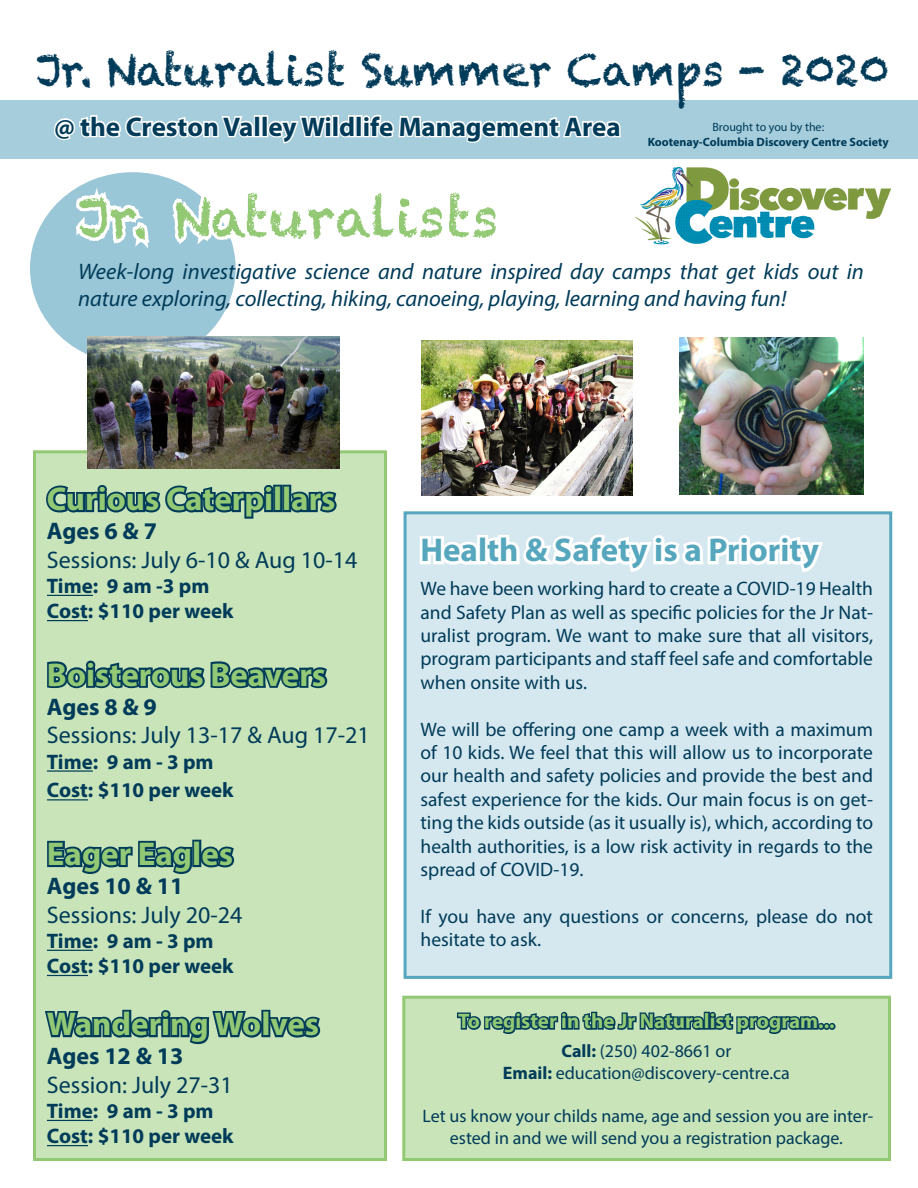
<style>
.page{position:relative;width:918px;height:1188px;background:#fff}
.page>*{position:absolute;margin:0;border:0;box-sizing:border-box;transform-origin:0 0}
.t1{font:54px "Chalkduster";color:#93c974}
.t2{font:43.5px "Chalkduster";color:#003b59}
.t3{font:700 33px "Myriad Pro";color:#93c974}
.t4{font:700 33px "Myriad Pro";color:#56a7bd}
.t5{font:700 27px "Myriad Pro";color:#003b59}
.t6{font:24px "Myriad Pro";color:#003b59}
.t7{font:700 24px "Myriad Pro";color:#003b59}
.t8{font:italic 22.5px/27px "Myriad Pro";color:#003b59}
.t9{font:700 21px "Myriad Pro";color:#003b59}
.t10{font:700 21px "Myriad Pro";color:#93c974}
.t11{font:19.5px/23.4px "Myriad Pro";color:#003b59;text-align:justify}
.t12{font:18px/21.6px "Myriad Pro";color:#003b59;text-align:center}
.t13{font:700 12px "Myriad Pro";color:#003b59}
.t14{font:12px "Myriad Pro";color:#003b59}
.s1{font-weight:700}
</style>
<div class="page">
<div style="left:404px;top:511px;width:488px;height:468px;background:#d6e8ef;border:3px solid #56a7bd"></div>
<div style="left:402px;top:996px;width:489px;height:165px;background:#c9e4b9;border:3px solid #93c974"></div>
<div style="left:30px;top:172px;width:206px;height:192px;background:#9ac7d7;border-radius:50%"></div>
<div style="left:0;top:100px;width:918px;height:59px;background:#a5cddb"></div>
<img style="left:422px;top:341px;width:210px;height:155px">
<svg style="left:455px;top:975px;width:251px;height:59px"></svg>
<div style="left:704px;top:1012px;width:6px;height:18px;border:3px solid #003b59"></div>
<div style="left:710px;top:1016px;width:6px;height:14px;border:3px solid #003b59"></div>
<div style="left:709px;top:1012px;width:7px;height:6px;border:3px solid #003b59;border-radius:50%"></div>
<svg style="left:712px;top:995px;width:108px;height:39px"></svg>
<div style="left:818px;top:1023px;width:7px;height:7px;border:3px solid #003b59;border-radius:50%"></div>
<div style="left:823px;top:1023px;width:7px;height:7px;border:3px solid #003b59;border-radius:50%"></div>
<div style="left:829px;top:1023px;width:7px;height:7px;border:3px solid #003b59;border-radius:50%"></div>
<svg style="left:419px;top:534px;width:404px;height:38px"></svg>
<div style="left:33px;top:450px;width:354px;height:711px;background:#c9e4b9;border:3px solid #93c974"></div>
<hr style="left:47px;top:595px;width:46px;height:1px;background:#003b59">
<hr style="left:47px;top:620px;width:41px;height:1px;background:#003b59">
<hr style="left:47px;top:770px;width:46px;height:2px;background:#003b59">
<hr style="left:47px;top:799px;width:41px;height:1px;background:#003b59">
<hr style="left:47px;top:1120px;width:46px;height:1px;background:#003b59">
<hr style="left:47px;top:1145px;width:41px;height:1px;background:#003b59">
<svg style="left:46px;top:484px;width:229px;height:35px"></svg>
<div style="left:273px;top:485px;width:9px;height:27px;border:4px solid #003b59"></div>
<div style="left:282px;top:485px;width:9px;height:27px;border:4px solid #003b59"></div>
<svg style="left:288px;top:490px;width:49px;height:23px"></svg>
<svg style="left:47px;top:660px;width:281px;height:29px"></svg>
<svg style="left:45px;top:839px;width:276px;height:206px"></svg>
<svg style="left:52px;top:114px;width:569px;height:177px"></svg>
<img style="left:635px;top:168px;width:255px;height:77px">
<img style="left:680px;top:338px;width:184px;height:156px">
<img style="left:87px;top:336px;width:253px;height:132px">
<p class="t2" style="left:36px;top:44px;width:855px">Jr. Naturalist Summer Camps - 2020</p>
<p class="t5" style="left:54px;top:109px;width:568px">@ the Creston Valley Wildlife Management Area</p>
<p class="t14" style="left:712px;top:120px;width:113px">Brought to you by the:</p>
<p class="t13" style="left:648px;top:134px;width:242px">Kootenay-Columbia Discovery Centre Society</p>
<p class="t1" style="left:78px;top:186px;width:422px">Jr. Naturalists</p>
<p class="t8" style="left:78px;top:258px;width:788px">Week-long investigative science and nature inspired day camps that get kids out in nature exploring, collecting, hiking, canoeing, playing, learning and having fun!</p>
<p class="t3" style="left:47px;top:478px;width:290px">Curious Caterpillars</p>
<p class="t7" style="left:47px;top:515px;width:112px">Ages 6 &amp; 7</p>
<p class="t6" style="left:47px;top:545px;width:312px">Sessions: July 6-10 &amp; Aug 10-14</p>
<p class="t9" style="left:47px;top:572px;width:164px">Time: 9 am -3 pm</p>
<p class="t9" style="left:47px;top:597px;width:188px">Cost: $110 per week</p>
<p class="t3" style="left:47px;top:653px;width:281px">Boisterous Beavers</p>
<p class="t7" style="left:47px;top:691px;width:111px">Ages 8 &amp; 9</p>
<p class="t6" style="left:47px;top:721px;width:324px">Sessions: July 13-17 &amp; Aug 17-21</p>
<p class="t9" style="left:47px;top:748px;width:168px">Time: 9 am - 3 pm</p>
<p class="t9" style="left:47px;top:777px;width:188px">Cost: $110 per week</p>
<p class="t3" style="left:47px;top:832px;width:188px">Eager Eagles</p>
<p class="t7" style="left:47px;top:870px;width:138px">Ages 10 &amp; 11</p>
<p class="t6" style="left:47px;top:900px;width:197px">Sessions: July 20-24</p>
<p class="t9" style="left:47px;top:927px;width:168px">Time: 9 am - 3 pm</p>
<p class="t9" style="left:47px;top:952px;width:188px">Cost: $110 per week</p>
<p class="t3" style="left:47px;top:1003px;width:274px">Wandering Wolves</p>
<p class="t7" style="left:47px;top:1040px;width:138px">Ages 12 &amp; 13</p>
<p class="t6" style="left:47px;top:1070px;width:187px">Session: July 27-31</p>
<p class="t9" style="left:47px;top:1097px;width:168px">Time: 9 am - 3 pm</p>
<p class="t9" style="left:47px;top:1122px;width:188px">Cost: $110 per week</p>
<p class="t4" style="left:421px;top:529px;width:400px">Health &amp; Safety is a Priority</p>
<p class="t11" style="left:421px;top:577px;width:454px">We have been working hard to create a COVID-19 Health and Safety Plan as well as specific policies for the Jr Nat&shy;uralist program. We want to make sure that all visitors, program participants and staff feel safe and comfortable when onsite with us.</p>
<p class="t11" style="left:421px;top:717px;width:454px">We will be offering one camp a week with a maximum of 10 kids. We feel that this will allow us to incorporate our health and safety policies and provide the best and safest experience for the kids. Our main focus is on get&shy;ting the kids outside (as it usually is), which, according to health authorities, is a low risk activity in regards to the spread of COVID-19.</p>
<p class="t11" style="left:421px;top:904px;width:454px">If you have any questions or concerns, please do not hesitate to ask.</p>
<p class="t10" style="left:458px;top:1007px;width:378px">To register in the Jr Naturalist program...</p>
<p class="t12" style="left:562px;top:1040px;width:171px"><span class="s1">Call:</span> (250) 402-8661 or</p>
<p class="t12" style="left:503px;top:1062px;width:288px"><span class="s1">Email:</span> education@discovery-centre.ca</p>
<p class="t12" style="left:422px;top:1105px;width:452px">Let us know your childs name, age and session you are inter&shy;ested in and we will send you a registration package.</p>
</div>
